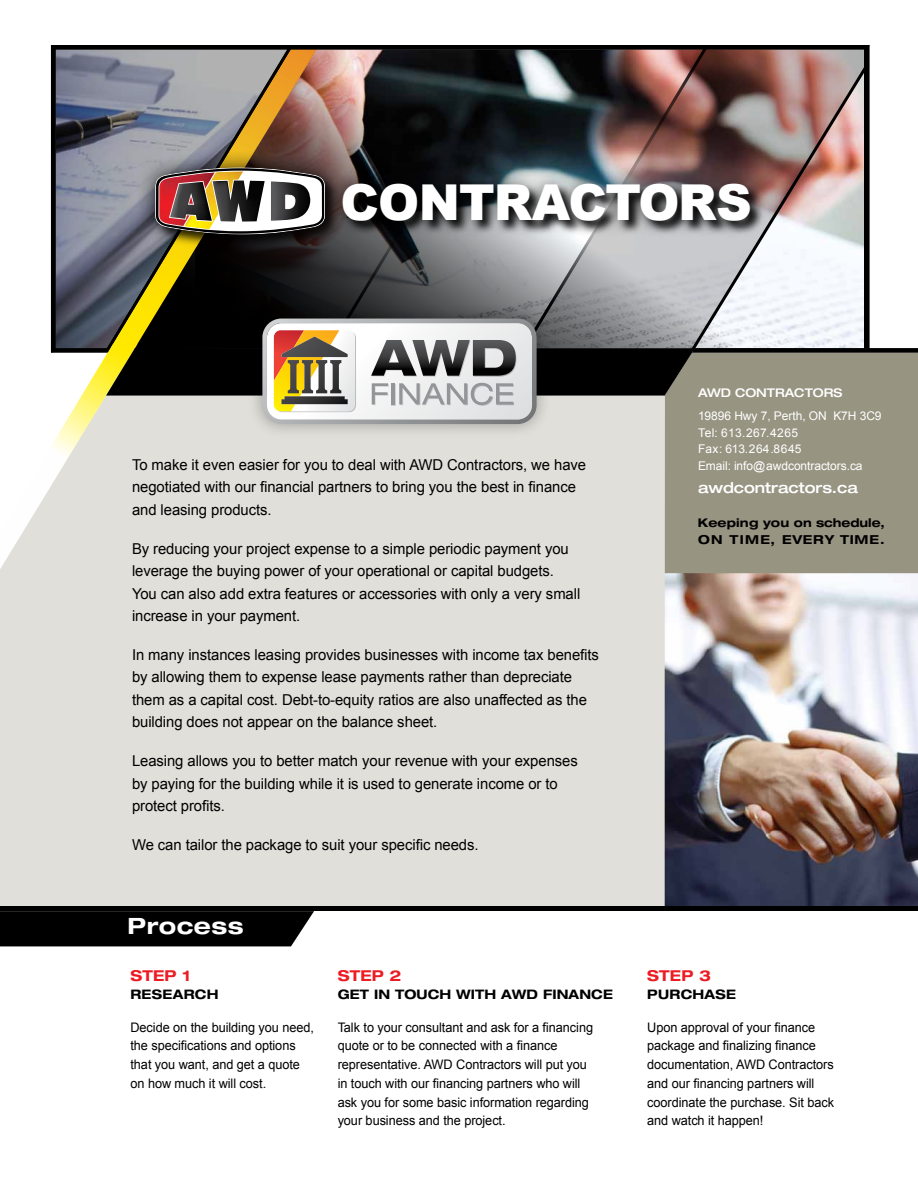
<style>
.page{position:relative;width:918px;height:1188px;background:#fff}
.page>*{position:absolute;margin:0;border:0;box-sizing:border-box;transform-origin:0 0}
.t1{font:900 49.5px "Arial";letter-spacing:-.02em;color:#fff}
.t2{font:700 expanded 22.5px "Helvetica Neue";color:#fff}
.t3{font:15px/22.5px "Arial";letter-spacing:-.005em;color:#000}
.t4{font:500 expanded 15px "Helvetica Neue";letter-spacing:-.005em;color:#fff}
.t5{font:700 expanded 15px "Helvetica Neue";letter-spacing:.01em;color:#ed1c24}
.t6{font:13.2px/18.8px "Arial";letter-spacing:-.005em;color:#000}
.t7{font:700 expanded 13.2px "Helvetica Neue";letter-spacing:.01em;color:#000}
.t8{font:700 expanded 12.45px "Helvetica Neue";letter-spacing:.09em;color:#000}
.t9{font:12px/16.5px "Arial";letter-spacing:-.005em;color:#fff}
.t10{font:700 expanded 12px "Helvetica Neue";letter-spacing:-.005em;color:#000}
.t11{font:500 expanded 12px "Helvetica Neue";letter-spacing:-.005em;color:#fff}
</style>
<div class="page">
<img style="left:665px;top:573px;width:253px;height:334px">
<div style="left:665px;top:424px;width:253px;height:149px;background:#989482"></div>
<div style="left:0;top:424px;width:665px;height:483px;background:#e0dfd9"></div>
<hr style="left:0;top:907px;width:918px;height:4px;background:#000">
<div style="left:0;top:911px;width:314px;height:35px;background:#000"></div>
<svg style="left:0;top:49px;width:317px;height:543px"></svg>
<div style="left:248px;top:303px;width:304px;height:136px;background:#000;opacity:.3"></div>
<img style="left:51px;top:45px;width:867px;height:379px">
<h1 class="t1" style="left:341px;top:167px;width:413px">CONTRACTORS</h1>
<p class="t3" style="left:132px;top:454px;width:456px">To make it even easier for you to deal with AWD Contractors, we have negotiated with our financial partners to bring you the best in finance and leasing products.</p>
<p class="t3" style="left:132px;top:537px;width:450px">By reducing your project expense to a simple periodic payment you leverage the buying power of your operational or capital budgets.<br>You can also add extra features or accessories with only a very small increase in your payment.</p>
<p class="t3" style="left:132px;top:643px;width:469px">In many instances leasing provides businesses with income tax benefits by allowing them to expense lease payments rather than depreciate them as a capital cost. Debt-to-equity ratios are also unaffected as the building does not appear on the balance sheet.</p>
<p class="t3" style="left:132px;top:750px;width:447px">Leasing allows you to better match your revenue with your expenses by paying for the building while it is used to generate income or to protect profits.</p>
<p class="t3" style="left:132px;top:833px;width:348px">We can tailor the package to suit your specific needs.</p>
<h2 class="t2" style="left:128px;top:912px;width:118px">PROCESS</h2>
<p class="t5" style="left:130px;top:966px;width:62px">STEP 1</p>
<p class="t7" style="left:131px;top:986px;width:90px">RESEARCH</p>
<p class="t6" style="left:131px;top:1018px;width:185px">Decide on the building you need, the specifications and options that you want, and get a quote on how much it will cost.</p>
<p class="t5" style="left:338px;top:966px;width:65px">STEP 2</p>
<p class="t7" style="left:338px;top:986px;width:277px">GET IN TOUCH WITH AWD FINANCE</p>
<p class="t6" style="left:338px;top:1018px;width:257px">Talk to your consultant and ask for a financing quote or to be connected with a finance representative. AWD Contractors will put you in touch with our financing partners who will ask you for some basic information regarding your business and the project.</p>
<p class="t11" style="left:698px;top:385px;width:146px">AWD Contractors</p>
<p class="t9" style="left:698px;top:408px;width:185px">19896 Hwy 7, Perth, ON K7H 3C9<br>Tel: 613.267.4265<br>Fax: 613.264.8645<br>Email: info@awdcontractors.ca</p>
<p class="t4" style="left:698px;top:478px;width:161px">awdcontractors.ca</p>
<p class="t10" style="left:698px;top:515px;width:189px">KEEPING YOU ON SCHEDULE,</p>
<p class="t8" style="left:698px;top:532px;width:13px">ON</p>
<p class="t8" style="left:730px;top:532px;width:156px">TI ME, EVERY TIME.</p>
<p class="t5" style="left:647px;top:966px;width:65px">STEP 3</p>
<p class="t7" style="left:647px;top:986px;width:90px">PURCHASE</p>
<p class="t6" style="left:647px;top:1018px;width:188px">Upon approval of your finance package and finalizing finance documentation, AWD Contractors and our financing partners will coordinate the purchase. Sit back and watch it happen!</p>
</div>
